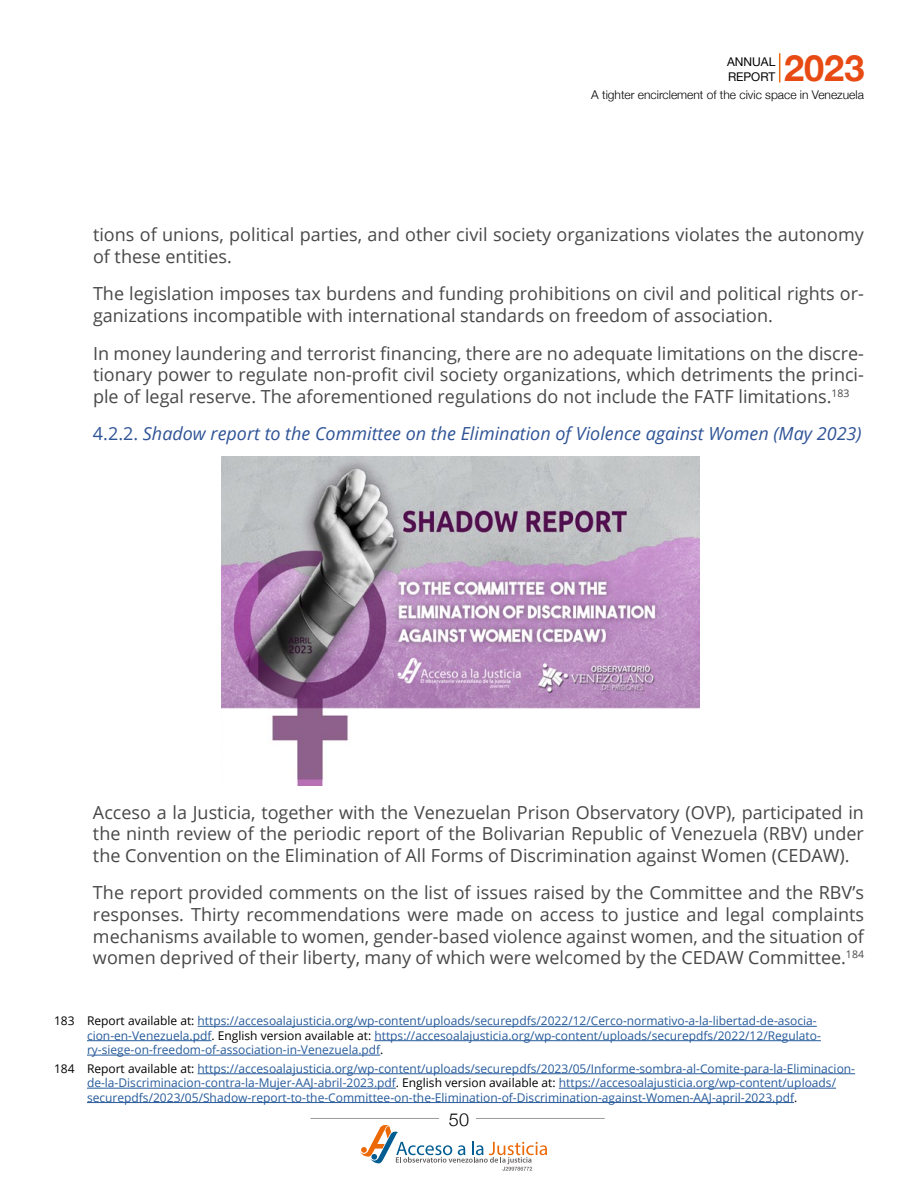
<style>
.page{position:relative;width:918px;height:1188px;background:#fff}
.page>*{position:absolute;margin:0;border:0;box-sizing:border-box;transform-origin:0 0}
.t1{font:700 36.15px "Helvetica Neue";color:#e84a14}
.t2{font:18px/21.6px "Open Sans";color:#494747;text-align:justify}
.t3{font:italic 18px "Open Sans";color:#2f5496}
.t4{font:300 18px "Helvetica Neue";color:#000}
.t5{font:12px/14.4px "Open Sans";color:#275b9b}
.t6{font:300 12px "Helvetica Neue";color:#000}
.t7{font:12px/15px "Helvetica Neue";color:#000}
.s1{font-style:normal}
.s2{color:#000}
</style>
<div class="page">
<svg style="left:779px;top:53px;width:1px;height:29px"></svg>
<hr style="left:310px;top:1118px;width:129px;height:1px;background:#9d9d9c">
<hr style="left:476px;top:1118px;width:129px;height:1px;background:#9d9d9c">
<svg style="left:360px;top:1125px;width:187px;height:46px"></svg>
<img style="left:221px;top:456px;width:479px;height:330px">
<hr style="left:198px;top:1026px;width:619px;height:1px;background:#275b9b">
<hr style="left:87px;top:1040px;width:125px;height:1px;background:#275b9b">
<hr style="left:374px;top:1040px;width:447px;height:1px;background:#275b9b">
<hr style="left:87px;top:1055px;width:293px;height:1px;background:#275b9b">
<hr style="left:198px;top:1073px;width:657px;height:1px;background:#275b9b">
<hr style="left:87px;top:1088px;width:309px;height:1px;background:#275b9b">
<hr style="left:559px;top:1088px;width:277px;height:1px;background:#275b9b">
<hr style="left:87px;top:1102px;width:707px;height:1px;background:#275b9b">
<p class="t7" style="left:727px;top:54px;width:50px">ANNUAL<br>REPORT</p>
<h1 class="t1" style="left:784px;top:40px;width:82px">2023</h1>
<p class="t6" style="left:591px;top:88px;width:274px">A tighter encirclement of the civic space in Venezuela</p>
<p class="t2" style="left:93px;top:223px;width:773px">tions of unions, political parties, and other civil society organizations violates the autonomy of these entities.</p>
<p class="t2" style="left:93px;top:283px;width:773px">The legislation imposes tax burdens and funding prohibitions on civil and political rights or&shy;ganizations incompatible with international standards on freedom of association.</p>
<p class="t2" style="left:93px;top:342px;width:773px">In money laundering and terrorist financing, there are no adequate limitations on the discre&shy;tionary power to regulate non-profit civil society organizations, which detriments the princi&shy;ple of legal reserve. The aforementioned regulations do not include the FATF limitations.<sup>183</sup></p>
<p class="t3" style="left:93px;top:421px;width:770px"><span class="s1">4.2.2.</span> Shadow report to the Committee on the Elimination of Violence against Women (May 2023)</p>
<p class="t2" style="left:93px;top:801px;width:773px">Acceso a la Justicia, together with the Venezuelan Prison Observatory (OVP), participated in the ninth review of the periodic report of the Bolivarian Republic of Venezuela (RBV) under the Convention on the Elimination of All Forms of Discrimination against Women (CEDAW).</p>
<p class="t2" style="left:93px;top:882px;width:773px">The report provided comments on the list of issues raised by the Committee and the RBV’s responses. Thirty recommendations were made on access to justice and legal complaints mechanisms available to women, gender-based violence against women, and the situation of women deprived of their liberty, many of which were welcomed by the CEDAW Committee.<sup>184</sup></p>
<p class="t5" style="left:87px;top:1014px;width:735px;text-indent:-33px"><span class="s2">183 Report available at:</span> https://accesoalajusticia.org/wp-content/uploads/securepdfs/2022/12/Cerco-normativo-a-la-libertad-de-asocia&shy;cion-en-Venezuela.pdf<span class="s2">. English version available at:</span> https://accesoalajusticia.org/wp-content/uploads/securepdfs/2022/12/Regulato&shy;ry-siege-on-freedom-of-association-in-Venezuela.pdf<span class="s2">.</span></p>
<p class="t5" style="left:87px;top:1061px;width:770px;text-indent:-33px"><span class="s2">184 Report available at:</span> https://accesoalajusticia.org/wp-content/uploads/securepdfs/2023/05/Informe-sombra-al-Comite-para-la-Eliminacion&shy;de-la-Discriminacion-contra-la-Mujer-AAJ-abril-2023.pdf<span class="s2">. English version available at:</span> https://accesoalajusticia.org/wp-content/uploads/ securepdfs/2023/05/Shadow-report-to-the-Committee-on-the-Elimination-of-Discrimination-against-Women-AAJ-april-2023.pdf<span class="s2">.</span></p>
<p class="t4" style="left:449px;top:1108px;width:22px">50</p>
</div>
